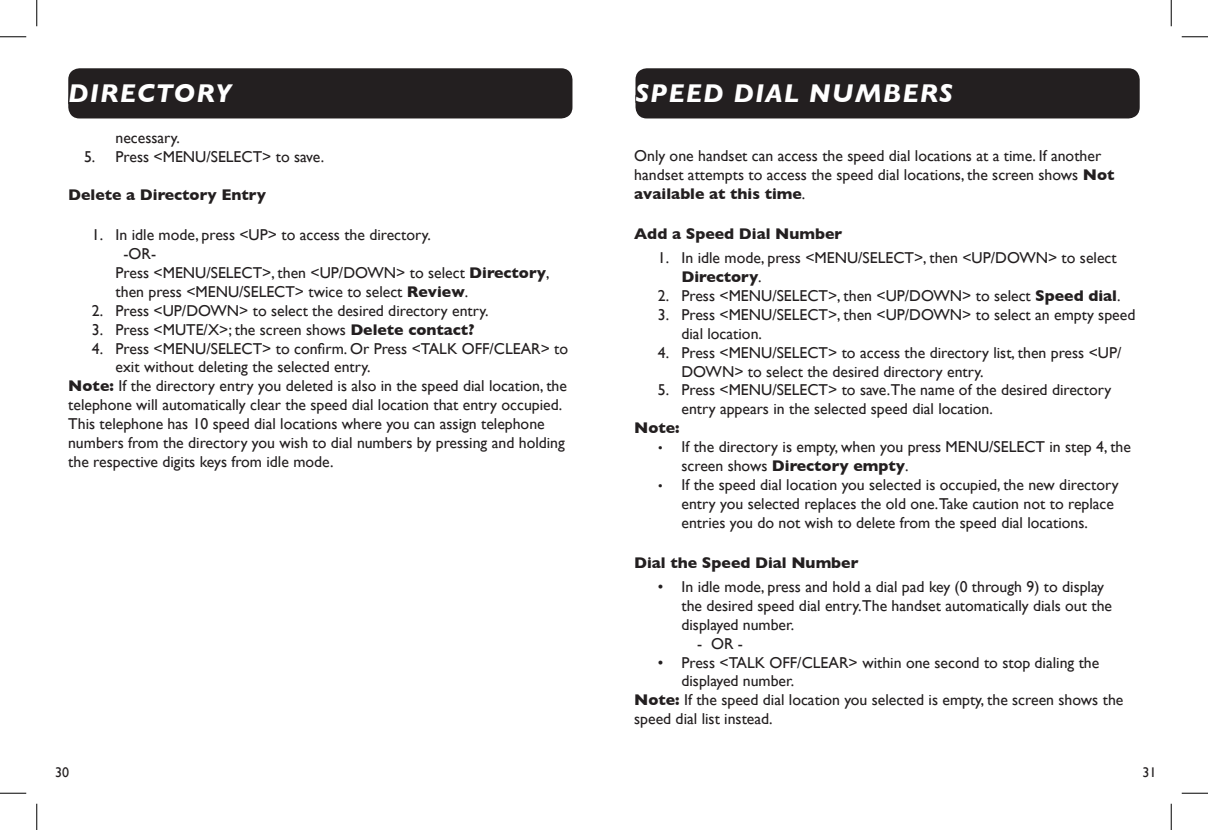
<style>
.page{position:relative;width:1208px;height:830px;background:#fff}
.page>*{position:absolute;margin:0;border:0;box-sizing:border-box;transform-origin:0 0}
.t1{font:italic 700 26.25px "Gill Sans";letter-spacing:.045em;color:#fff}
.t2{font:15.75px/18.9px "Gill Sans";color:#231f20}
.Heading_3{font:700 15.75px "Gill Sans";color:#231f20}
.Heading_2{font:700 15.75px "Gill Sans";color:#231f20}
.t3{font:14px "Gill Sans";color:#231f20}
.s1{font-weight:700}
</style>
<div class="page">
<div style="left:68px;top:68px;width:504px;height:50px;background:#231f20;border-radius:11px"></div>
<svg style="left:68px;top:80px;width:1px;height:27px"></svg>
<div style="left:635px;top:68px;width:504px;height:50px;background:#231f20;border-radius:11px"></div>
<svg style="left:0;top:36px;width:26px;height:1px"></svg>
<svg style="left:1181px;top:36px;width:27px;height:1px"></svg>
<svg style="left:0;top:792px;width:26px;height:1px"></svg>
<svg style="left:1181px;top:792px;width:27px;height:1px"></svg>
<svg style="left:36px;top:0;width:1px;height:26px"></svg>
<svg style="left:36px;top:803px;width:1px;height:27px"></svg>
<svg style="left:1170px;top:0;width:1px;height:26px"></svg>
<svg style="left:1170px;top:803px;width:1px;height:27px"></svg>
<p class="t1" style="left:68px;top:78px;width:165px">DIRECTORY</p>
<p class="t1" style="left:635px;top:78px;width:319px">SPEED DIAL NUMBERS</p>
<p class="t2" style="left:116px;top:128px;width:66px">necessary.</p>
<p class="t2" style="left:84px;top:147px;width:242px">5. Press &lt;MENU/SELECT&gt; to save.</p>
<p class="Heading_2" style="left:68px;top:186px;width:199px">Delete a Directory Entry</p>
<p class="t2" style="left:92px;top:225px;width:340px">1. In idle mode, press &lt;UP&gt; to access the directory.</p>
<p class="t2" style="left:123px;top:244px;width:34px">-OR-</p>
<p class="t2" style="left:116px;top:263px;width:435px">Press &lt;MENU/SELECT&gt;, then &lt;UP/DOWN&gt; to select <span class="s1">Directory</span>, then press &lt;MENU/SELECT&gt; twice to select <span class="s1">Review</span>.</p>
<p class="t2" style="left:92px;top:301px;width:398px">2. Press &lt;UP/DOWN&gt; to select the desired directory entry.</p>
<p class="t2" style="left:92px;top:320px;width:384px">3. Press &lt;MUTE/X&gt;; the screen shows <span class="s1">Delete contact?</span></p>
<p class="t2" style="left:116px;top:338px;width:454px;text-indent:-24px">4. Press &lt;MENU/SELECT&gt; to confirm. Or Press &lt;TALK OFF/CLEAR&gt; to exit without deleting the selected entry.</p>
<p class="t2" style="left:68px;top:376px;width:500px"><span class="s1">Note:</span> If the directory entry you deleted is also in the speed dial location, the telephone will automatically clear the speed dial location that entry occupied.</p>
<p class="t2" style="left:68px;top:414px;width:498px">This telephone has 10 speed dial locations where you can assign telephone numbers from the directory you wish to dial numbers by pressing and holding the respective digits keys from idle mode.</p>
<p class="t2" style="left:634px;top:146px;width:482px">Only one handset can access the speed dial locations at a time. If another handset attempts to access the speed dial locations, the screen shows <span class="s1">Not available at this time</span>.</p>
<p class="Heading_3" style="left:634px;top:224px;width:209px">Add a Speed Dial Number</p>
<p class="t2" style="left:681px;top:248px;width:437px;text-indent:-24px">1. In idle mode, press &lt;MENU/SELECT&gt;, then &lt;UP/DOWN&gt; to select<br><span class="s1">Directory</span>.</p>
<p class="t2" style="left:658px;top:286px;width:464px">2. Press &lt;MENU/SELECT&gt;, then &lt;UP/DOWN&gt; to select <span class="s1">Speed dial</span>.</p>
<p class="t2" style="left:681px;top:305px;width:455px;text-indent:-24px">3. Press &lt;MENU/SELECT&gt;, then &lt;UP/DOWN&gt; to select an empty speed dial location.</p>
<p class="t2" style="left:681px;top:342px;width:441px;text-indent:-24px">4. Press &lt;MENU/SELECT&gt; to access the directory list, then press &lt;UP/<br>DOWN&gt; to select the desired directory entry.</p>
<p class="t2" style="left:681px;top:380px;width:431px;text-indent:-24px">5. Press &lt;MENU/SELECT&gt; to save.The name of the desired directory entry appears in the selected speed dial location.</p>
<p class="Heading_3" style="left:634px;top:418px;width:47px">Note:</p>
<p class="t2" style="left:681px;top:437px;width:451px;text-indent:-24px">• If the directory is empty, when you press MENU/SELECT in step 4, the screen shows <span class="s1">Directory empty</span>.</p>
<p class="t2" style="left:681px;top:475px;width:439px;text-indent:-24px">• If the speed dial location you selected is occupied, the new directory entry you selected replaces the old one.Take caution not to replace entries you do not wish to delete from the speed dial locations.</p>
<p class="Heading_3" style="left:634px;top:553px;width:226px">Dial the Speed Dial Number</p>
<p class="t2" style="left:681px;top:577px;width:432px;text-indent:-24px">• In idle mode, press and hold a dial pad key (0 through 9) to display the desired speed dial entry.The handset automatically dials out the displayed number.</p>
<p class="t2" style="left:697px;top:633px;width:47px">- OR -</p>
<p class="t2" style="left:681px;top:652px;width:419px;text-indent:-24px">• Press &lt;TALK OFF/CLEAR&gt; within one second to stop dialing the displayed number.</p>
<p class="t2" style="left:634px;top:690px;width:491px"><span class="s1">Note:</span> If the speed dial location you selected is empty, the screen shows the speed dial list instead.</p>
<p class="t3" style="left:55px;top:763px;width:16px">30</p>
<p class="t3" style="left:1142px;top:763px;width:16px">31</p>
</div>
